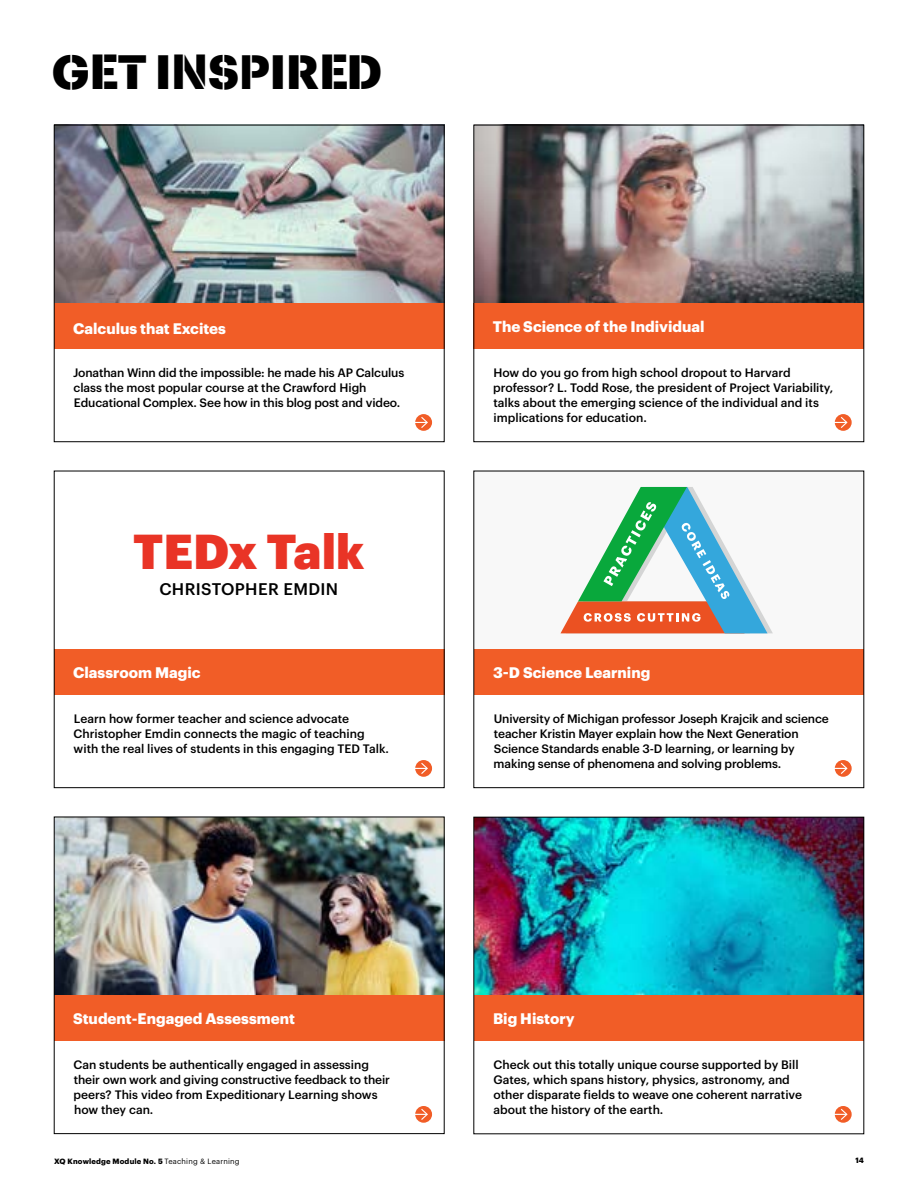
<style>
.page{position:relative;width:918px;height:1188px;background:#fff}
.page>*{position:absolute;margin:0;border:0;box-sizing:border-box;transform-origin:0 0}
.t1{font:48px "XQ";letter-spacing:-.01em;color:#000}
.t2{font:900 48px "Graphik";color:#e93426}
.t3{font:500 16.5px "Graphik";letter-spacing:.02em;color:#000}
.t4{font:700 15px "Graphik";color:#fff}
.t5{font:500 12px/15px "Graphik";color:#000}
.t6{font:700 7.5px "Graphik";letter-spacing:.025em;color:#000}
.s1{font-weight:400}
</style>
<div class="page">
<img style="left:476px;top:819px;width:386px;height:176px">
<div style="left:474px;top:995px;width:390px;height:46px;background:#f15d27"></div>
<svg style="left:835px;top:1106px;width:17px;height:17px"></svg>
<svg style="left:834px;top:1108px;width:14px;height:13px"></svg>
<img style="left:476px;top:127px;width:386px;height:177px">
<div style="left:474px;top:304px;width:390px;height:45px;background:#f15d27"></div>
<svg style="left:835px;top:414px;width:17px;height:17px"></svg>
<svg style="left:834px;top:416px;width:14px;height:13px"></svg>
<div style="left:474px;top:125px;width:390px;height:317px;border:1px solid #000"></div>
<img style="left:56px;top:127px;width:386px;height:177px">
<div style="left:54px;top:304px;width:390px;height:45px;background:#f15d27"></div>
<svg style="left:415px;top:414px;width:17px;height:17px"></svg>
<svg style="left:415px;top:416px;width:14px;height:13px"></svg>
<div style="left:54px;top:125px;width:390px;height:317px;border:1px solid #000"></div>
<img style="left:56px;top:819px;width:386px;height:176px">
<div style="left:54px;top:995px;width:390px;height:46px;background:#f15d27"></div>
<svg style="left:415px;top:1106px;width:17px;height:17px"></svg>
<svg style="left:415px;top:1108px;width:14px;height:13px"></svg>
<div style="left:474px;top:471px;width:390px;height:179px;background:#f8f8f8"></div>
<svg style="left:560px;top:487px;width:213px;height:146px"></svg>
<div style="left:474px;top:650px;width:390px;height:45px;background:#f15d27"></div>
<svg style="left:835px;top:760px;width:17px;height:17px"></svg>
<svg style="left:834px;top:762px;width:14px;height:13px"></svg>
<div style="left:474px;top:817px;width:390px;height:317px;border:1px solid #000"></div>
<div style="left:54px;top:650px;width:390px;height:45px;background:#f15d27"></div>
<svg style="left:415px;top:760px;width:17px;height:17px"></svg>
<svg style="left:415px;top:762px;width:14px;height:13px"></svg>
<div style="left:54px;top:817px;width:390px;height:317px;border:1px solid #000"></div>
<h1 class="t1" style="left:52px;top:45px;width:332px">GET INSPIRED</h1>
<p class="t4" style="left:73px;top:316px;width:154px">Calculus that Excites</p>
<p class="t5" style="left:73px;top:365px;width:333px">Jonathan Winn did the impossible: he made his AP Calculus class the most popular course at the Crawford High<br>Educational Complex. See how in this blog post and video.</p>
<h1 class="t2" style="left:133px;top:514px;width:233px">TEDx Talk</h1>
<h2 class="t3" style="left:159px;top:576px;width:180px">CHRISTOPHER EMDIN</h2>
<p class="t4" style="left:73px;top:661px;width:129px">Classroom Magic</p>
<p class="t5" style="left:74px;top:710px;width:317px">Learn how former teacher and science advocate<br>Christopher Emdin connects the magic of teaching with the real lives of students in this engaging TED Talk.</p>
<p class="t4" style="left:493px;top:315px;width:213px">The Science of the Individual</p>
<p class="t5" style="left:493px;top:365px;width:341px">How do you go from high school dropout to Harvard professor? L. Todd Rose, the president of Project Variability, talks about the emerging science of the individual and its implications for education.</p>
<p class="t4" style="left:493px;top:661px;width:159px">3-D Science Learning</p>
<p class="t5" style="left:494px;top:710px;width:337px">University of Michigan professor Joseph Krajcik and science teacher Kristin Mayer explain how the Next Generation Science Standards enable 3-D learning, or learning by making sense of phenomena and solving problems.</p>
<p class="t4" style="left:73px;top:1007px;width:223px">Student-Engaged Assessment</p>
<p class="t5" style="left:74px;top:1056px;width:318px">Can students be authentically engaged in assessing their own work and giving constructive feedback to their peers? This video from Expeditionary Learning shows how they can.</p>
<p class="t4" style="left:493px;top:1007px;width:83px">Big History</p>
<p class="t5" style="left:493px;top:1056px;width:310px">Check out this totally unique course supported by Bill Gates, which spans history, physics, astronomy, and other disparate fields to weave one coherent narrative about the history of the earth.</p>
<p class="t6" style="left:54px;top:1156px;width:187px">XQ Knowledge Module No. 5 <span class="s1">Teaching &amp; Learning</span></p>
<p class="t6" style="left:855px;top:1154px;width:10px">14</p>
</div>
